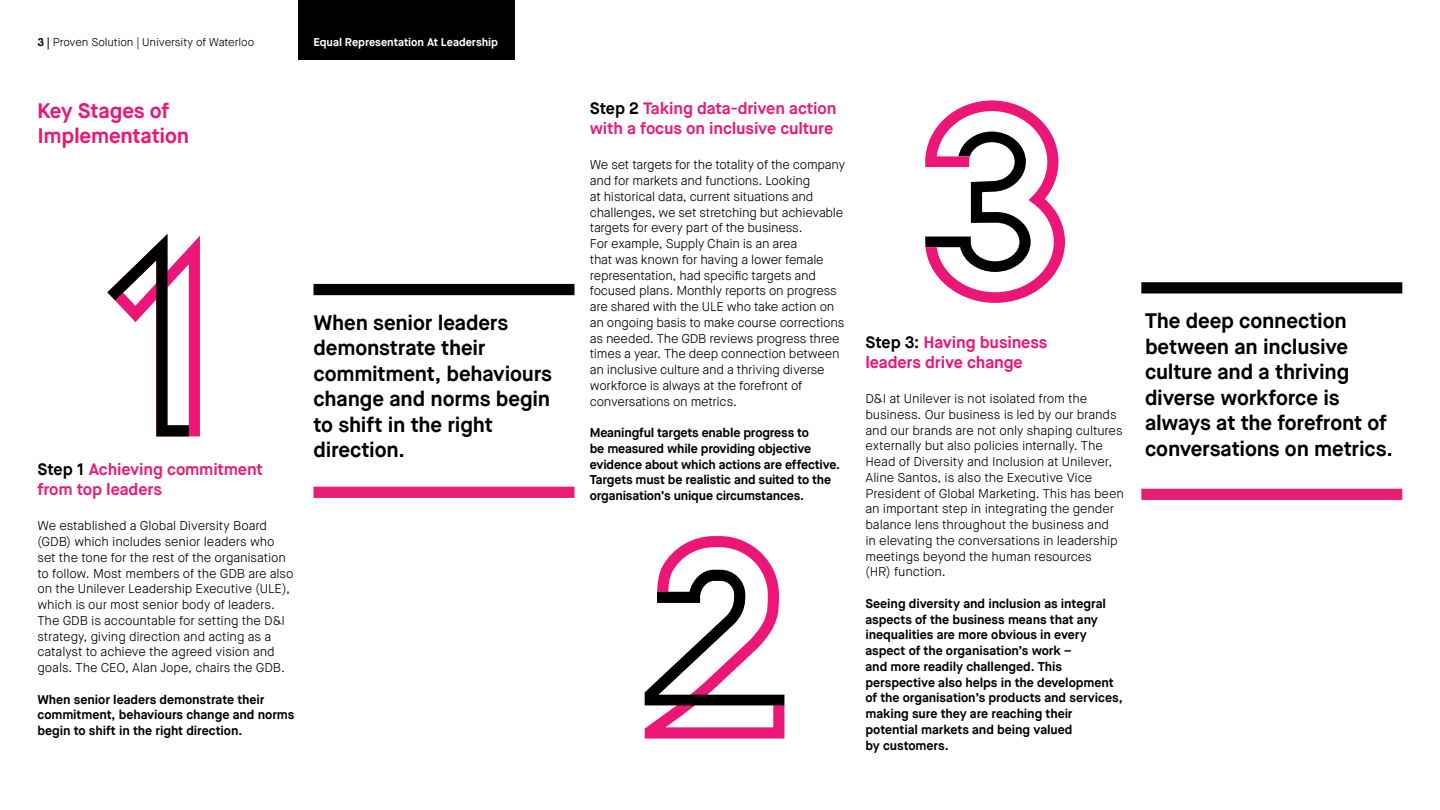
<style>
.page{position:relative;width:1440px;height:810px;background:#fff}
.page>*{position:absolute;margin:0;border:0;box-sizing:border-box;transform-origin:0 0}
.t1{font:700 21px/25.5px "Maison Neue";letter-spacing:-.01em;color:#000}
.t2{font:700 21px/25.5px "Maison Neue";letter-spacing:-.01em;color:#eb1676}
.t3{font:700 16.5px/19.8px "Maison Neue";letter-spacing:-.01em;color:#e81e75}
.t4{font:700 16.5px/19.8px "Maison Neue";letter-spacing:-.01em;color:#eb1676}
.t5{font:300 12.75px/15.8px "Maison Neue";letter-spacing:-.015em;color:#000}
.t6{font:700 12.75px/15.8px "Maison Neue";letter-spacing:-.01em;color:#000}
.t7{font:300 11.25px "Maison Neue";letter-spacing:-.01em;color:#000}
.t8{font:700 11.25px "Maison Neue";letter-spacing:-.005em;color:#fff}
.s1{font-weight:700}
.s2{color:#000}
</style>
<div class="page">
<div style="left:298px;top:0;width:217px;height:59px;background:#000"></div>
<svg style="left:645px;top:536px;width:139px;height:203px"></svg>
<svg style="left:925px;top:100px;width:140px;height:203px"></svg>
<div style="left:314px;top:284px;width:260px;height:11px;background:#000"></div>
<svg style="left:107px;top:234px;width:93px;height:202px"></svg>
<div style="left:314px;top:487px;width:260px;height:11px;background:#e81e75"></div>
<div style="left:1141px;top:282px;width:261px;height:11px;background:#000"></div>
<div style="left:1141px;top:489px;width:261px;height:11px;background:#e81e75"></div>
<p class="t7" style="left:38px;top:35px;width:218px"><span class="s1">3 |</span> Proven Solution | University of Waterloo</p>
<p class="t8" style="left:314px;top:35px;width:186px">Equal Representation At Leadership</p>
<h1 class="t2" style="left:38px;top:98px;width:153px">Key Stages of<br>Implementation</h1>
<p class="t3" style="left:38px;top:460px;width:227px"><span class="s2">Step 1</span> Achieving commitment from top leaders</p>
<p class="t5" style="left:38px;top:518px;width:258px">We established a Global Diversity Board (GDB) which includes senior leaders who set the tone for the rest of the organisation to follow. Most members of the GDB are also on the Unilever Leadership Executive (ULE), which is our most senior body of leaders.<br>The GDB is accountable for setting the D&amp;I strategy, giving direction and acting as a catalyst to achieve the agreed vision and goals. The CEO, Alan Jope, chairs the GDB.</p>
<p class="t6" style="left:38px;top:691px;width:258px">When senior leaders demonstrate their commitment, behaviours change and norms begin to shift in the right direction.</p>
<p class="t3" style="left:590px;top:99px;width:248px"><span class="s2">Step 2</span> Taking data-driven action with a focus on inclusive culture</p>
<p class="t5" style="left:590px;top:157px;width:257px">We set targets for the totality of the company and for markets and functions. Looking<br>at historical data, current situations and challenges, we set stretching but achievable targets for every part of the business.<br>For example, Supply Chain is an area<br>that was known for having a lower female representation, had specific targets and focused plans. Monthly reports on progress are shared with the ULE who take action on an ongoing basis to make course corrections as needed. The GDB reviews progress three times a year. The deep connection between an inclusive culture and a thriving diverse workforce is always at the forefront of conversations on metrics.</p>
<p class="t6" style="left:590px;top:425px;width:252px">Meaningful targets enable progress to<br>be measured while providing objective evidence about which actions are effective.<br>Targets must be realistic and suited to the organisation’s unique circumstances.</p>
<h1 class="t1" style="left:314px;top:310px;width:240px">When senior leaders demonstrate their commitment, behaviours change and norms begin to shift in the right direction.</h1>
<h1 class="t1" style="left:1145px;top:308px;width:250px">The deep connection between an inclusive culture and a thriving diverse workforce is always at the forefront of conversations on metrics.</h1>
<p class="t4" style="left:866px;top:332px;width:183px"><span class="s2">Step 3:</span> Having business leaders drive change</p>
<p class="t5" style="left:866px;top:391px;width:260px">D&amp;I at Unilever is not isolated from the business. Our business is led by our brands and our brands are not only shaping cultures externally but also policies internally. The Head of Diversity and Inclusion at Unilever, Aline Santos, is also the Executive Vice President of Global Marketing. This has been an important step in integrating the gender balance lens throughout the business and<br>in elevating the conversations in leadership meetings beyond the human resources<br>(HR) function.</p>
<p class="t6" style="left:866px;top:596px;width:259px">Seeing diversity and inclusion as integral aspects of the business means that any inequalities are more obvious in every aspect of the organisation’s work –<br>and more readily challenged. This perspective also helps in the development of the organisation’s products and services, making sure they are reaching their potential markets and being valued<br>by customers.</p>
</div>
